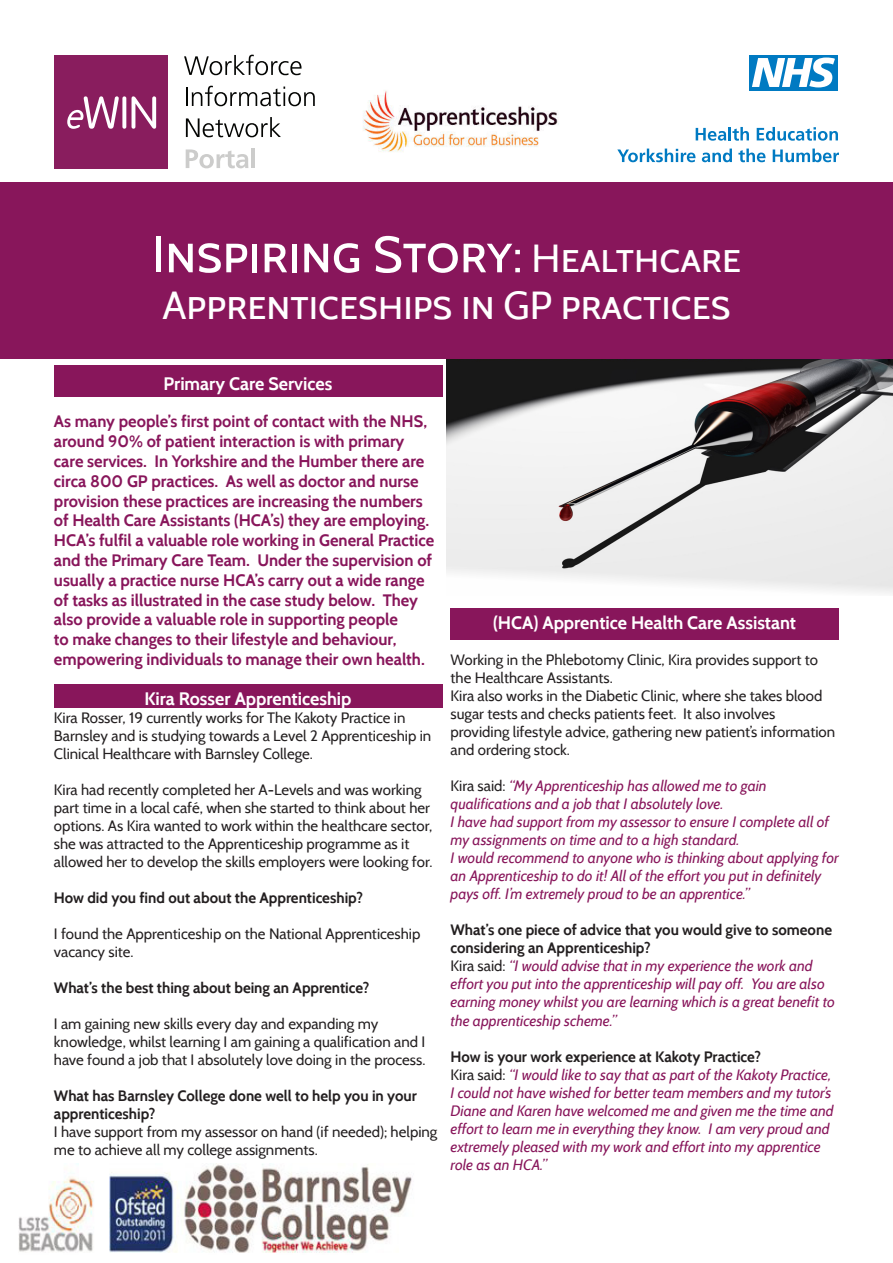
<style>
.page{position:relative;width:893px;height:1263px;background:#fff}
.page>*{position:absolute;margin:0;border:0;box-sizing:border-box;transform-origin:0 0}
.t1{font:51px "Cabin";color:#fff}
.t2{font:39px "Cabin";color:#fff}
.t3{font:700 18px "Cabin";color:#fff}
.t4{font:700 16.5px/19.8px "Cabin";color:#88165b}
.t5{font:15px/18px "Cabin";color:#231f20}
.t6{font:italic 15px/18px "Cabin";color:#88165b}
.t7{font:700 15px/18px "Cabin";color:#231f20}
.s1{font-size:39px}
.s2{font-style:normal;color:#231f20}
</style>
<div class="page">
<div style="left:54px;top:685px;width:388px;height:23px;background:#88165b"></div>
<div style="left:451px;top:608px;width:388px;height:31px;background:#88165b"></div>
<div style="left:54px;top:366px;width:388px;height:31px;background:#88165b"></div>
<img style="left:446px;top:359px;width:447px;height:235px">
<div style="left:0;top:182px;width:893px;height:177px;background:#88165b"></div>
<div style="left:54px;top:55px;width:114px;height:113px;background:#891d5e"></div>
<svg style="left:67px;top:96px;width:52px;height:33px"></svg>
<svg style="left:122px;top:96px;width:4px;height:33px"></svg>
<svg style="left:132px;top:96px;width:24px;height:33px"></svg>
<svg style="left:184px;top:55px;width:117px;height:20px"></svg>
<svg style="left:186px;top:86px;width:129px;height:20px"></svg>
<svg style="left:186px;top:117px;width:95px;height:20px"></svg>
<svg style="left:186px;top:149px;width:62px;height:19px"></svg>
<hr style="left:252px;top:148px;width:3px;height:20px;background:#cccccb">
<div style="left:749px;top:55px;width:89px;height:36px;background:#007ac2"></div>
<svg style="left:752px;top:58px;width:83px;height:29px"></svg>
<svg style="left:696px;top:127px;width:53px;height:14px"></svg>
<svg style="left:757px;top:127px;width:81px;height:14px"></svg>
<svg style="left:617px;top:149px;width:78px;height:13px"></svg>
<svg style="left:702px;top:149px;width:30px;height:13px"></svg>
<svg style="left:738px;top:149px;width:28px;height:13px"></svg>
<svg style="left:773px;top:149px;width:66px;height:13px"></svg>
<img style="left:18px;top:1164px;width:394px;height:89px">
<img style="left:363px;top:90px;width:196px;height:62px">
<p class="t1" style="left:152px;top:223px;width:591px">Inspiring Story: <span class="s1">Healthcare</span></p>
<p class="t2" style="left:163px;top:281px;width:570px">Apprenticeships in GP practices</p>
<p class="t3" style="left:164px;top:372px;width:170px">Primary Care Services</p>
<p class="t4" style="left:54px;top:412px;width:382px">As many people’s first point of contact with the NHS, around 90% of patient interaction is with primary care services. In Yorkshire and the Humber there are circa 800 GP practices. As well as doctor and nurse provision these practices are increasing the numbers of Health Care Assistants (HCA’s) they are employing.<br>HCA’s fulfil a valuable role working in General Practice and the Primary Care Team. Under the supervision of usually a practice nurse HCA’s carry out a wide range of tasks as illustrated in the case study below. They also provide a valuable role in supporting people<br>to make changes to their lifestyle and behaviour, empowering individuals to manage their own health.</p>
<p class="t3" style="left:144px;top:687px;width:209px">Kira Rosser Apprenticeship</p>
<p class="t5" style="left:54px;top:708px;width:379px">Kira Rosser, 19 currently works for The Kakoty Practice in<br>Barnsley and is studying towards a Level 2 Apprenticeship in<br>Clinical Healthcare with Barnsley College.</p>
<p class="t5" style="left:54px;top:780px;width:380px">Kira had recently completed her A-Levels and was working part time in a local café, when she started to think about her options. As Kira wanted to work within the healthcare sector, she was attracted to the Apprenticeship programme as it allowed her to develop the skills employers were looking for.</p>
<p class="t7" style="left:54px;top:888px;width:311px">How did you find out about the Apprenticeship?</p>
<p class="t5" style="left:54px;top:924px;width:368px">I found the Apprenticeship on the National Apprenticeship vacancy site.</p>
<p class="t7" style="left:54px;top:978px;width:317px">What’s the best thing about being an Apprentice?</p>
<p class="t5" style="left:54px;top:1014px;width:373px">I am gaining new skills every day and expanding my knowledge, whilst learning I am gaining a qualification and I have found a job that I absolutely love doing in the process.</p>
<p class="t7" style="left:54px;top:1086px;width:365px">What has Barnsley College done well to help you in your apprenticeship?</p>
<p class="t5" style="left:54px;top:1122px;width:385px">I have support from my assessor on hand (if needed); helping me to achieve all my college assignments.</p>
<p class="t3" style="left:493px;top:612px;width:305px">(HCA) Apprentice Health Care Assistant</p>
<p class="t5" style="left:450px;top:651px;width:369px">Working in the Phlebotomy Clinic, Kira provides support to the Healthcare Assistants.</p>
<p class="t5" style="left:450px;top:687px;width:373px">Kira also works in the Diabetic Clinic, where she takes blood sugar tests and checks patients feet. It also involves</p>
<p class="t5" style="left:450px;top:723px;width:386px">providing lifestyle advice, gathering new patient’s information and ordering stock.</p>
<p class="t6" style="left:450px;top:777px;width:318px"><span class="s2">Kira said:</span> “My Apprenticeship has allowed me to gain qualifications and a job that I absolutely love.</p>
<p class="t6" style="left:450px;top:813px;width:380px">I have had support from my assessor to ensure I complete all of my assignments on time and to a high standard.</p>
<p class="t6" style="left:450px;top:849px;width:390px">I would recommend to anyone who is thinking about applying for an Apprenticeship to do it! All of the effort you put in definitely pays off. I’m extremely proud to be an apprentice.”</p>
<p class="t7" style="left:450px;top:921px;width:383px">What’s one piece of advice that you would give to someone considering an Apprenticeship?</p>
<p class="t6" style="left:450px;top:957px;width:386px"><span class="s2">Kira said:</span> “I would advise that in my experience the work and effort you put into the apprenticeship will pay off. You are also earning money whilst you are learning which is a great benefit to the apprenticeship scheme.”</p>
<p class="t7" style="left:450px;top:1047px;width:312px">How is your work experience at Kakoty Practice?</p>
<p class="t6" style="left:450px;top:1065px;width:385px"><span class="s2">Kira said:</span> “I would like to say that as part of the Kakoty Practice, I could not have wished for better team members and my tutor’s Diane and Karen have welcomed me and given me the time and effort to learn me in everything they know. I am very proud and extremely pleased with my work and effort into my apprentice role as an HCA.”</p>
</div>
